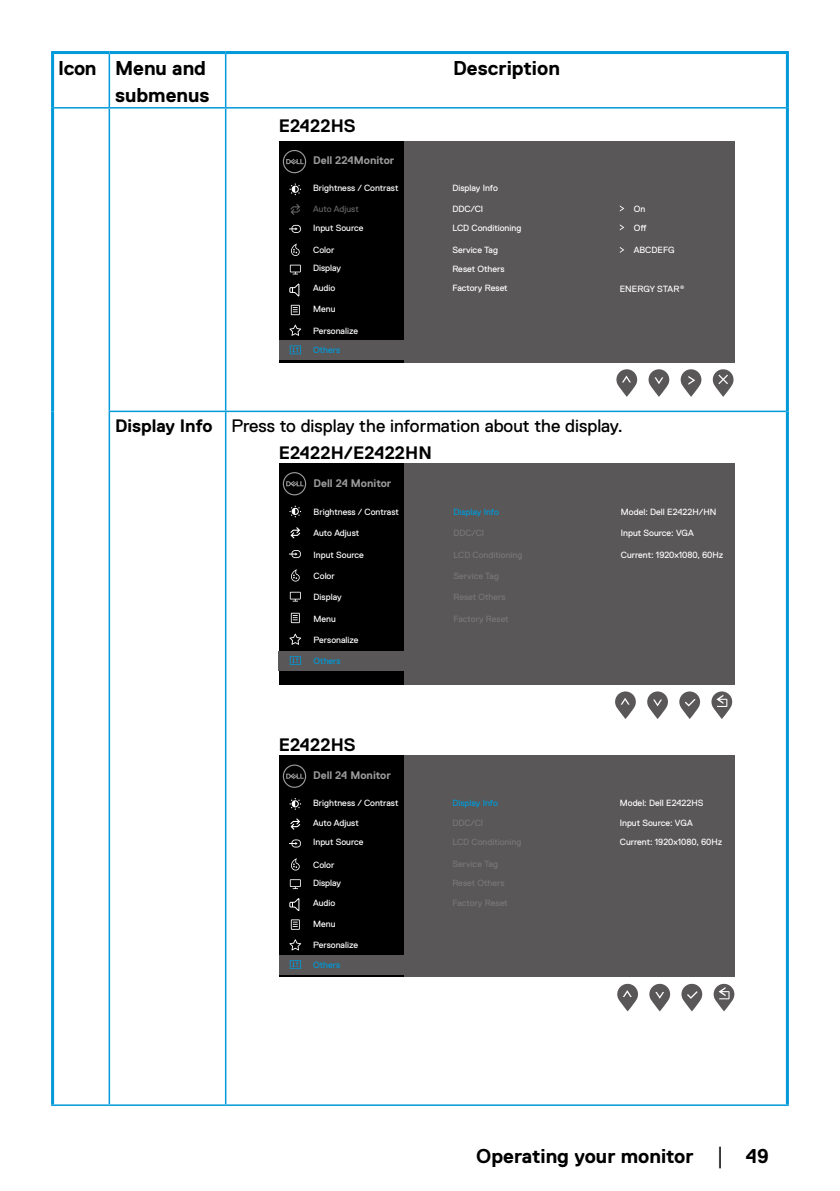
<style>
.page{position:relative;width:840px;height:1191px;background:#fff}
.page>*{position:absolute;margin:0;border:0;box-sizing:border-box;transform-origin:0 0}
.Callout_Head_10_12{font:700 20px "Dell Replica";color:#000}
.Paragraph_9_10_8{font:18px "Dell Replica";color:#000}
.Callout_Head_9_10_8{font:700 18px "Dell Replica";color:#000}
.t1{font:700 11px "Dell Replica";color:#9b9b9b}
.t2{font:9px "Dell Replica";color:#fff}
.t3{font:9px "Dell Replica";color:#787878}
.t4{font:9px "Dell Replica";color:#0099d9}
.t5{font:9px "Dell Replica";color:#646464}
.t6{font:5px "Dell Replica";color:#fff}
.s1{font-family:"Times New Roman";font-weight:400;font-size:18px}
</style>
<div class="page">
<hr style="left:54px;top:107px;width:55px;height:2px;background:#0099d9">
<hr style="left:109px;top:107px;width:116px;height:2px;background:#0099d9">
<hr style="left:225px;top:107px;width:560px;height:2px;background:#0099d9">
<hr style="left:108px;top:410px;width:117px;height:2px;background:#0099d9">
<hr style="left:225px;top:410px;width:560px;height:2px;background:#0099d9">
<hr style="left:109px;top:1104px;width:116px;height:2px;background:#0099d9">
<hr style="left:225px;top:1104px;width:563px;height:2px;background:#0099d9">
<hr style="left:51px;top:51px;width:58px;height:3px;background:#0099d9">
<hr style="left:109px;top:51px;width:116px;height:3px;background:#0099d9">
<hr style="left:225px;top:51px;width:563px;height:3px;background:#0099d9">
<hr style="left:785px;top:411px;width:3px;height:693px;background:#0099d9">
<hr style="left:51px;top:108px;width:3px;height:303px;background:#0099d9">
<hr style="left:785px;top:108px;width:3px;height:303px;background:#0099d9">
<hr style="left:51px;top:411px;width:3px;height:693px;background:#0099d9">
<hr style="left:51px;top:54px;width:3px;height:54px;background:#0099d9">
<hr style="left:785px;top:54px;width:3px;height:54px;background:#0099d9">
<hr style="left:108px;top:109px;width:2px;height:301px;background:#0099d9">
<hr style="left:108px;top:412px;width:2px;height:692px;background:#0099d9">
<hr style="left:108px;top:54px;width:2px;height:53px;background:#0099d9">
<hr style="left:225px;top:109px;width:1px;height:301px;background:#0099d9">
<hr style="left:225px;top:412px;width:1px;height:692px;background:#0099d9">
<hr style="left:225px;top:54px;width:1px;height:53px;background:#0099d9">
<hr style="left:51px;top:1104px;width:58px;height:2px;background:#0099d9">
<div style="left:278px;top:141px;width:456px;height:221px;background:#595757"></div>
<div style="left:278px;top:141px;width:125px;height:221px;background:#000"></div>
<div style="left:278px;top:340px;width:125px;height:20px;background:#595757"></div>
<svg style="left:283px;top:150px;width:23px;height:23px"></svg>
<svg style="left:289px;top:183px;width:12px;height:12px"></svg>
<svg style="left:290px;top:204px;width:10px;height:11px"></svg>
<svg style="left:291px;top:243px;width:8px;height:13px"></svg>
<svg style="left:290px;top:265px;width:10px;height:9px"></svg>
<svg style="left:291px;top:305px;width:8px;height:10px"></svg>
<svg style="left:289px;top:325px;width:12px;height:11px"></svg>
<svg style="left:289px;top:345px;width:12px;height:9px"></svg>
<svg style="left:289px;top:225px;width:11px;height:8px"></svg>
<svg style="left:289px;top:283px;width:10px;height:13px"></svg>
<svg style="left:680px;top:369px;width:21px;height:28px"></svg>
<svg style="left:712px;top:369px;width:21px;height:28px"></svg>
<svg style="left:648px;top:369px;width:21px;height:28px"></svg>
<svg style="left:616px;top:369px;width:20px;height:28px"></svg>
<svg style="left:619px;top:205px;width:5px;height:6px"></svg>
<svg style="left:619px;top:224px;width:5px;height:6px"></svg>
<svg style="left:619px;top:247px;width:5px;height:6px"></svg>
<div style="left:278px;top:463px;width:456px;height:221px;background:#595757"></div>
<div style="left:278px;top:463px;width:125px;height:221px;background:#000"></div>
<div style="left:278px;top:651px;width:125px;height:20px;background:#595757"></div>
<svg style="left:283px;top:472px;width:23px;height:23px"></svg>
<svg style="left:289px;top:505px;width:12px;height:12px"></svg>
<svg style="left:290px;top:527px;width:10px;height:11px"></svg>
<svg style="left:291px;top:569px;width:8px;height:12px"></svg>
<svg style="left:290px;top:592px;width:10px;height:9px"></svg>
<svg style="left:291px;top:613px;width:8px;height:10px"></svg>
<svg style="left:289px;top:633px;width:12px;height:12px"></svg>
<svg style="left:289px;top:656px;width:12px;height:9px"></svg>
<svg style="left:289px;top:550px;width:11px;height:8px"></svg>
<svg style="left:711px;top:691px;width:20px;height:28px"></svg>
<svg style="left:647px;top:691px;width:20px;height:28px"></svg>
<svg style="left:615px;top:691px;width:20px;height:28px"></svg>
<svg style="left:679px;top:691px;width:20px;height:28px"></svg>
<div style="left:278px;top:755px;width:456px;height:222px;background:#595757"></div>
<div style="left:278px;top:755px;width:125px;height:222px;background:#000"></div>
<div style="left:278px;top:954px;width:125px;height:20px;background:#595757"></div>
<svg style="left:283px;top:764px;width:23px;height:24px"></svg>
<svg style="left:289px;top:798px;width:12px;height:11px"></svg>
<svg style="left:290px;top:818px;width:10px;height:11px"></svg>
<svg style="left:291px;top:858px;width:8px;height:12px"></svg>
<svg style="left:290px;top:879px;width:10px;height:10px"></svg>
<svg style="left:291px;top:919px;width:8px;height:10px"></svg>
<svg style="left:289px;top:939px;width:12px;height:11px"></svg>
<svg style="left:289px;top:960px;width:12px;height:9px"></svg>
<svg style="left:289px;top:839px;width:11px;height:8px"></svg>
<svg style="left:289px;top:898px;width:10px;height:13px"></svg>
<svg style="left:713px;top:983px;width:21px;height:28px"></svg>
<svg style="left:649px;top:983px;width:20px;height:28px"></svg>
<svg style="left:617px;top:983px;width:20px;height:28px"></svg>
<svg style="left:681px;top:983px;width:20px;height:28px"></svg>
<p class="Callout_Head_10_12" style="left:58px;top:57px;width:40px">Icon</p>
<p class="Callout_Head_10_12" style="left:115px;top:57px;width:92px">Menu and</p>
<p class="Callout_Head_10_12" style="left:115px;top:84px;width:96px">submenus</p>
<p class="Callout_Head_9_10_8" style="left:278px;top:116px;width:79px">E2422HS</p>
<p class="t1" style="left:313px;top:154px;width:83px">Dell 224Monitor</p>
<p class="t2" style="left:313px;top:183px;width:87px">Brightness / Contrast</p>
<p class="t5" style="left:313px;top:203px;width:47px">Auto Adjust</p>
<p class="t2" style="left:313px;top:222px;width:52px">Input Source</p>
<p class="t2" style="left:313px;top:245px;width:23px">Color</p>
<p class="t2" style="left:313px;top:263px;width:29px">Display</p>
<p class="t2" style="left:313px;top:304px;width:24px">Menu</p>
<p class="t2" style="left:313px;top:283px;width:24px">Audio</p>
<p class="t2" style="left:313px;top:326px;width:46px">Personalize</p>
<p class="t4" style="left:313px;top:345px;width:29px">Others</p>
<p class="Callout_Head_10_12" style="left:453px;top:57px;width:108px">Description</p>
<p class="t2" style="left:452px;top:183px;width:47px">Display Info</p>
<p class="t2" style="left:452px;top:203px;width:32px">DDC/CI</p>
<p class="t2" style="left:452px;top:222px;width:70px">LCD Conditioning</p>
<p class="t2" style="left:452px;top:245px;width:47px">Service Tag</p>
<p class="t2" style="left:452px;top:263px;width:54px">Reset Others</p>
<p class="t2" style="left:452px;top:283px;width:57px">Factory Reset</p>
<p class="t2" style="left:633px;top:203px;width:13px">On</p>
<p class="t2" style="left:633px;top:222px;width:14px">Off</p>
<p class="t2" style="left:633px;top:245px;width:42px">ABCDEFG</p>
<p class="t2" style="left:619px;top:283px;width:61px">ENERGY STAR</p>
<p class="t6" style="left:679px;top:284px;width:6px">®</p>
<p class="Callout_Head_9_10_8" style="left:115px;top:416px;width:99px">Display Info</p>
<p class="Paragraph_9_10_8" style="left:231px;top:416px;width:393px">Press to display the information about the display.</p>
<p class="Callout_Head_9_10_8" style="left:278px;top:442px;width:154px">E2422H/E2422HN</p>
<p class="t1" style="left:313px;top:476px;width:79px">Dell 24 Monitor</p>
<p class="t2" style="left:313px;top:507px;width:87px">Brightness / Contrast</p>
<p class="t2" style="left:313px;top:528px;width:47px">Auto Adjust</p>
<p class="t2" style="left:313px;top:549px;width:52px">Input Source</p>
<p class="t2" style="left:313px;top:571px;width:23px">Color</p>
<p class="t2" style="left:313px;top:592px;width:29px">Display</p>
<p class="t2" style="left:313px;top:613px;width:24px">Menu</p>
<p class="t2" style="left:313px;top:635px;width:46px">Personalize</p>
<p class="t4" style="left:313px;top:656px;width:29px">Others</p>
<p class="t2" style="left:620px;top:507px;width:97px">Model: Dell E2422H/HN</p>
<p class="t2" style="left:620px;top:528px;width:74px">Input Source: VGA</p>
<p class="t2" style="left:620px;top:549px;width:104px">Current: 1920x1080, 60Hz</p>
<p class="t4" style="left:453px;top:507px;width:47px">Display Info</p>
<p class="t3" style="left:453px;top:528px;width:32px">DDC/CI</p>
<p class="t3" style="left:453px;top:549px;width:70px">LCD Conditioning</p>
<p class="t3" style="left:453px;top:571px;width:47px">Service Tag</p>
<p class="t3" style="left:453px;top:592px;width:54px">Reset Others</p>
<p class="t3" style="left:453px;top:613px;width:57px">Factory Reset</p>
<p class="Callout_Head_9_10_8" style="left:278px;top:735px;width:79px">E2422HS</p>
<p class="t1" style="left:313px;top:769px;width:79px">Dell 24 Monitor</p>
<p class="t2" style="left:313px;top:797px;width:87px">Brightness / Contrast</p>
<p class="t2" style="left:313px;top:818px;width:47px">Auto Adjust</p>
<p class="t2" style="left:313px;top:837px;width:52px">Input Source</p>
<p class="t2" style="left:313px;top:859px;width:23px">Color</p>
<p class="t2" style="left:313px;top:878px;width:29px">Display</p>
<p class="t2" style="left:313px;top:919px;width:24px">Menu</p>
<p class="t2" style="left:313px;top:897px;width:24px">Audio</p>
<p class="t2" style="left:313px;top:940px;width:46px">Personalize</p>
<p class="t4" style="left:313px;top:959px;width:29px">Others</p>
<p class="t4" style="left:452px;top:797px;width:47px">Display Info</p>
<p class="t3" style="left:452px;top:817px;width:32px">DDC/CI</p>
<p class="t3" style="left:452px;top:837px;width:70px">LCD Conditioning</p>
<p class="t3" style="left:452px;top:859px;width:47px">Service Tag</p>
<p class="t3" style="left:452px;top:878px;width:54px">Reset Others</p>
<p class="t3" style="left:452px;top:897px;width:57px">Factory Reset</p>
<p class="t2" style="left:619px;top:797px;width:85px">Model: Dell E2422HS</p>
<p class="t2" style="left:619px;top:817px;width:74px">Input Source: VGA</p>
<p class="t2" style="left:619px;top:837px;width:104px">Current: 1920x1080, 60Hz</p>
<h1 class="Callout_Head_10_12" style="left:476px;top:1144px;width:294px">Operating your monitor <span class="s1">│</span> 49</h1>
</div>
